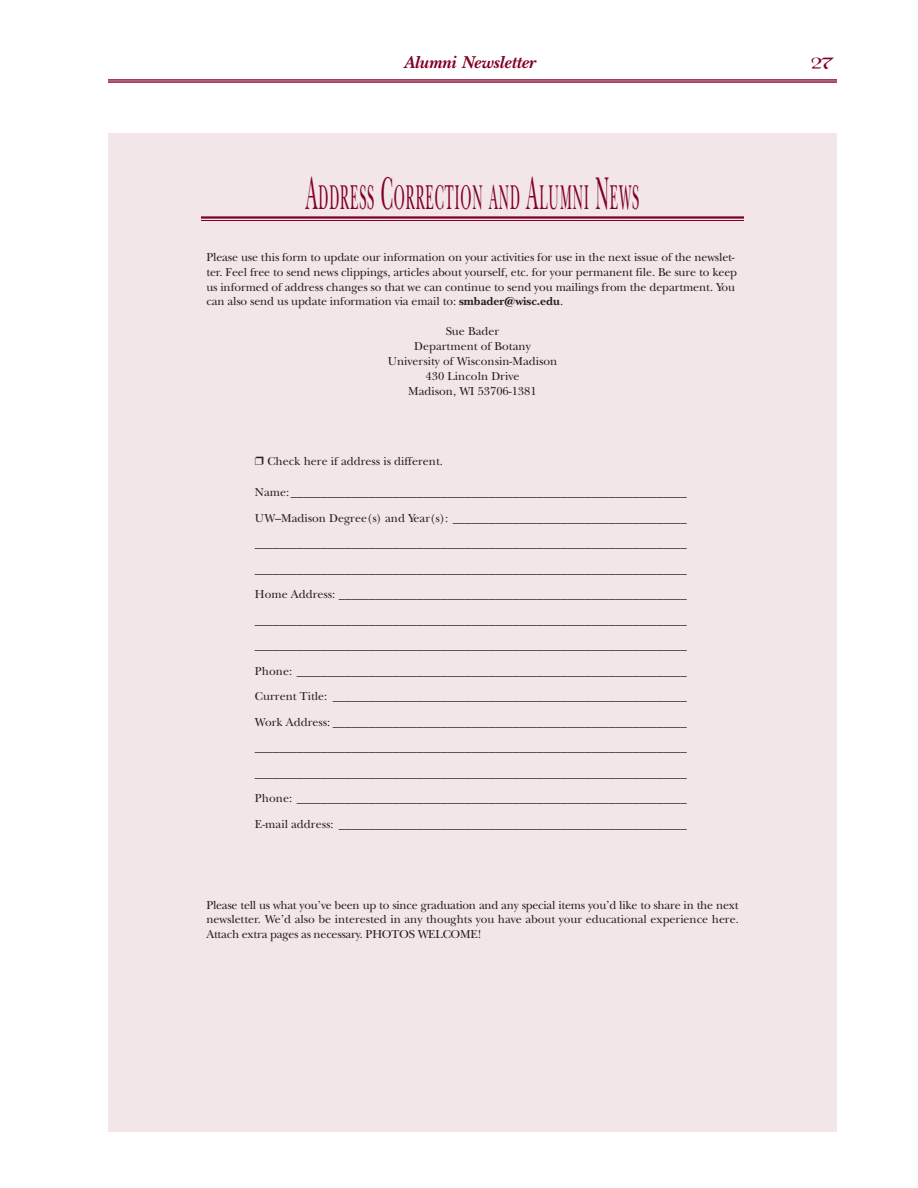
<style>
.page{position:relative;width:918px;height:1188px;background:#fff}
.page>*{position:absolute;margin:0;border:0;box-sizing:border-box;transform-origin:0 0}
.t1{font:35.85px "New Baskerville";letter-spacing:.065em;color:#820024;scale:.38 1}
.t2{font:italic 700 18px "New Baskerville";color:#820024}
.t3{font:15px "Swordsman Extended";color:#820024}
.t4{font:12px/25.5px "New Baskerville";letter-spacing:-.01em;color:#231f20;text-align:justify}
.s1{font-size:47.85px}
.s2{font-weight:700}
</style>
<div class="page">
<hr style="left:108px;top:79px;width:729px;height:1px;background:#820024">
<hr style="left:108px;top:81px;width:729px;height:1px;background:#820024">
<hr style="left:108px;top:82px;width:729px;height:1px;background:#820024">
<div style="left:108px;top:133px;width:729px;height:999px;background:#f3e6e9"></div>
<hr style="left:201px;top:216px;width:543px;height:3px;background:#820024">
<hr style="left:201px;top:220px;width:543px;height:1px;background:#820024">
<h2 class="t2" style="left:404px;top:51px;width:133px">Alumni Newsletter</h2>
<p class="t3" style="left:811px;top:56px;width:24px">27</p>
<h1 class="t1" style="left:306px;top:175px;width:879px"><span class="s1">A</span>DDRESS <span class="s1">C</span>ORRECTION AND <span class="s1">A</span>LUMNI <span class="s1">N</span>EWS</h1>
<p class="t4" style="left:206px;top:250px;width:532px;line-height:14.9px;text-align:left">Please use this form to update our information on your activities for use in the next issue of the newslet&shy;ter. Feel free to send news clippings, articles about yourself, etc. for your permanent file. Be sure to keep us informed of address changes so that we can continue to send you mailings from the department. You can also send us update information via email to: <span class="s2">smbader@wisc.edu</span>.</p>
<p class="t4" style="left:388px;top:324px;width:171px;line-height:14.9px;text-align:center">Sue Bader<br>Department of Botany<br>University of Wisconsin-Madison<br>430 Lincoln Drive<br>Madison, WI 53706-1381</p>
<p class="t4" style="left:255px;top:449px;width:190px">❒ Check here if address is different.</p>
<p class="t4" style="left:255px;top:480px;width:433px">Name: __________________________________________________________________ UW–Madison Degree(s) and Year(s): _______________________________________ ________________________________________________________________________ ________________________________________________________________________ Home Address: __________________________________________________________ ________________________________________________________________________ ________________________________________________________________________ Phone: _________________________________________________________________ Current Title: ___________________________________________________________ Work Address: ___________________________________________________________ ________________________________________________________________________ ________________________________________________________________________ Phone: _________________________________________________________________ E-mail address: __________________________________________________________</p>
<p class="t4" style="left:206px;top:897px;width:534px;line-height:14.9px">Please tell us what you’ve been up to since graduation and any special items you’d like to share in the next newsletter. We’d also be interested in any thoughts you have about your educational experience here.<br>Attach extra pages as necessary. PHOTOS WELCOME!</p>
</div>
